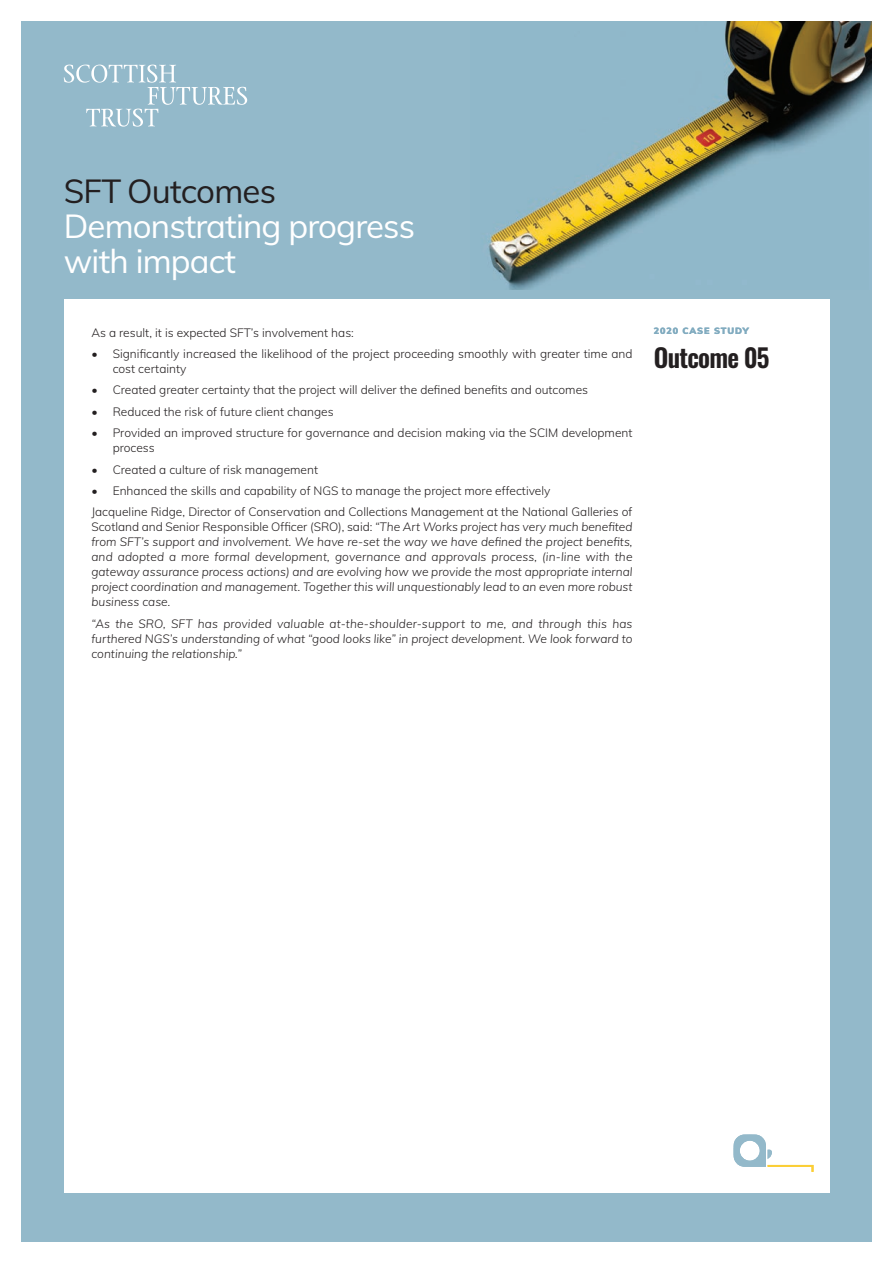
<style>
.page{position:relative;width:893px;height:1263px;background:#fff}
.page>*{position:absolute;margin:0;border:0;box-sizing:border-box;transform-origin:0 0}
.t1{font:33px/35px "Muli";letter-spacing:-.025em;color:#fff}
.t2{font:33px "Muli";letter-spacing:-.025em;color:#231f20}
.t3{font:600 25.5px "Oswald";letter-spacing:-.03em;color:#231f20}
.t4{font:italic 300 12px/15px "Muli";color:#231f20;text-align:justify}
.t5{font:300 12px/15px "Muli";color:#231f20}
.t6{font:900 9px "Muli";letter-spacing:.1em;color:#82acc0}
.s1{font-style:normal}
</style>
<div class="page">
<div style="left:21px;top:21px;width:851px;height:1221px;background:#93b9ca"></div>
<img style="left:488px;top:21px;width:384px;height:269px">
<div style="left:64px;top:299px;width:765px;height:893px;background:#fff"></div>
<svg style="left:64px;top:65px;width:183px;height:62px"></svg>
<svg style="left:733px;top:1134px;width:80px;height:38px"></svg>
<h1 class="t2" style="left:64px;top:167px;width:214px">SFT Outcomes</h1>
<h1 class="t1" style="left:64px;top:207px;width:353px">Demonstrating progress with impact</h1>
<p class="t5" style="left:91px;top:324px;width:264px">As a result, it is expected SFT’s involvement has:</p>
<p class="t5" style="left:113px;top:346px;width:521px;text-indent:-21px">• Significantly increased the likelihood of the project proceeding smoothly with greater time and cost certainty</p>
<p class="t5" style="left:91px;top:382px;width:498px">• Created greater certainty that the project will deliver the defined benefits and outcomes</p>
<p class="t5" style="left:91px;top:403px;width:244px">• Reduced the risk of future client changes</p>
<p class="t5" style="left:113px;top:425px;width:521px;text-indent:-21px">• Provided an improved structure for governance and decision making via the SCIM development process</p>
<p class="t5" style="left:91px;top:461px;width:228px">• Created a culture of risk management</p>
<p class="t5" style="left:91px;top:479px;width:543px;line-height:21.3px">• Enhanced the skills and capability of NGS to manage the project more effectively<br>Jacqueline Ridge, Director of Conservation and Collections Management at the National Galleries of</p>
<p class="t4" style="left:91px;top:519px;width:543px"><span class="s1">Scotland and Senior Responsible Officer (SRO), said:</span> “The Art Works project has very much benefited from SFT’s support and involvement. We have re-set the way we have defined the project benefits, and adopted a more formal development, governance and approvals process, (in-line with the gateway assurance process actions) and are evolving how we provide the most appropriate internal project coordination and management. Together this will unquestionably lead to an even more robust business case.</p>
<p class="t4" style="left:91px;top:615px;width:543px">“As the SRO, SFT has provided valuable at-the-shoulder-support to me, and through this has furthered NGS’s understanding of what “good looks like” in project development. We look forward to continuing the relationship.”</p>
<p class="t6" style="left:654px;top:324px;width:96px">2020 CASE STUDY</p>
<h2 class="t3" style="left:654px;top:344px;width:117px">Outcome 05</h2>
</div>
